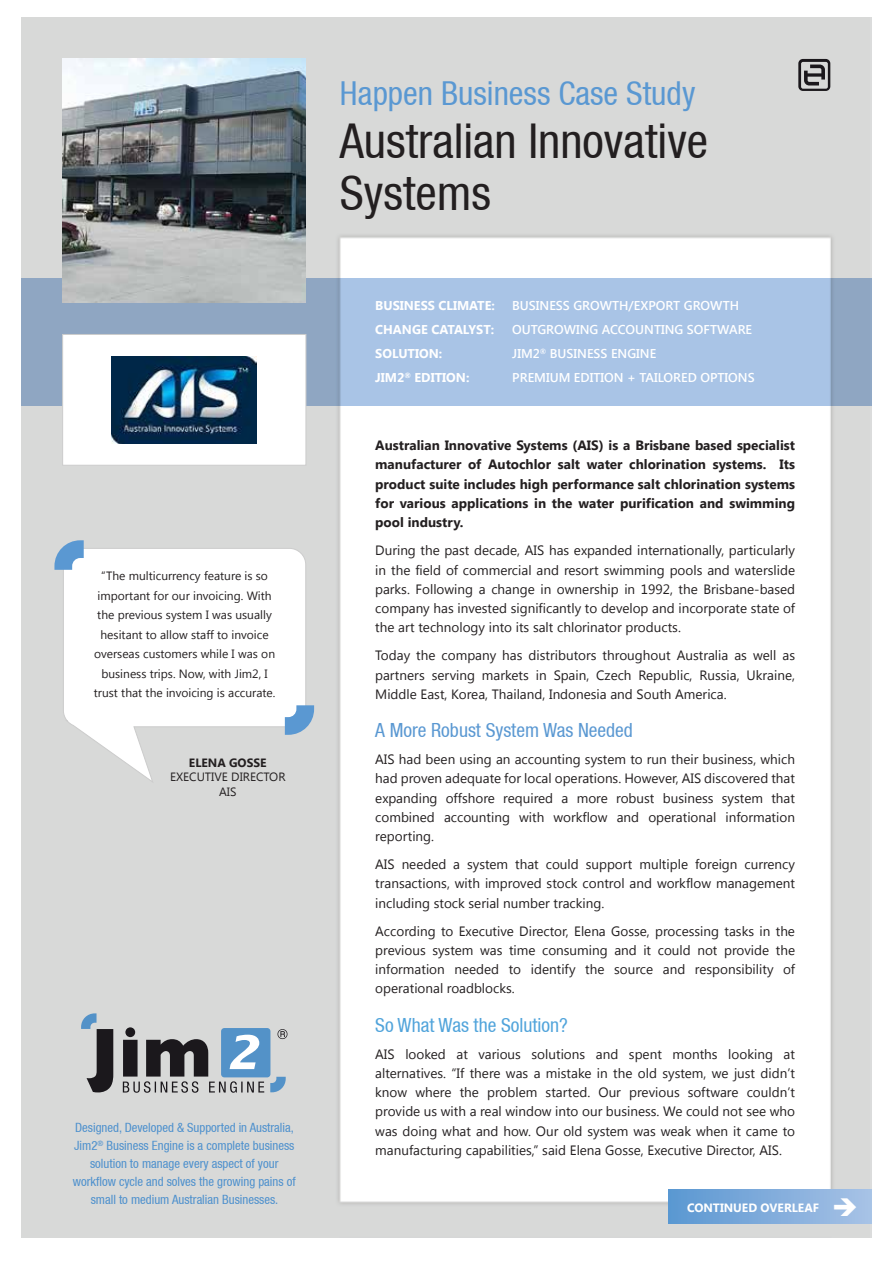
<style>
.page{position:relative;width:893px;height:1263px;background:#fff}
.page>*{position:absolute;margin:0;border:0;box-sizing:border-box;transform-origin:0 0}
.t1{font:condensed 48px/52.5px "Helvetica Neue LT";color:#231f20}
.t2{font:condensed 33px "Helvetica Neue LT";color:#5a98d2}
.t3{font:condensed 19.5px "Helvetica Neue LT";color:#5a98d2}
.t4{font:condensed 19.5px "Helvetica Neue LT";color:#51a4db}
.t5{font:13.5px/19.2px "Segoe UI";color:#231f20;text-align:justify}
.t6{font:700 13.5px/19.2px "Segoe UI";color:#231f20;text-align:justify}
.t7{font:condensed 12.75px/18px "Helvetica Neue LT";color:#4d90cd;text-align:center}
.t8{font:600 12.75px "Segoe UI";color:#fff}
.t9{font:700 12.75px "Segoe UI";color:#fff}
.t10{font:12px/19.5px "Segoe UI";color:#231f20;text-align:center}
.t11{font:700 12px "Segoe UI";color:#fff}
.t12{font:700 12px "Segoe UI";color:#231f20}
</style>
<div class="page">
<img style="left:21px;top:18px;width:851px;height:1220px">
<div style="left:221px;top:1028px;width:49px;height:49px;background:#5392c8;border-radius:3px"></div>
<svg style="left:270px;top:1077px;width:16px;height:15px"></svg>
<svg style="left:81px;top:1013px;width:32px;height:79px;background:#7d8085"></svg>
<svg style="left:277px;top:1029px;width:10px;height:10px"></svg>
<svg style="left:123px;top:1027px;width:141px;height:66px"></svg>
<svg style="left:21px;top:278px;width:851px;height:128px;background:#a2bbdc"></svg>
<div style="left:62px;top:334px;width:244px;height:131px;background:#fff;border:1px solid #ccc"></div>
<svg style="left:798px;top:59px;width:32px;height:32px"></svg>
<div style="left:668px;top:1189px;width:204px;height:35px;background:linear-gradient(to right,#5a97d1,#a8c2e6)"></div>
<svg style="left:63px;top:548px;width:243px;height:235px"></svg>
<svg style="left:54px;top:540px;width:30px;height:30px"></svg>
<svg style="left:285px;top:705px;width:29px;height:30px"></svg>
<img style="left:63px;top:59px;width:243px;height:243px">
<img style="left:112px;top:356px;width:145px;height:87px">
<p class="t10" style="left:94px;top:566px;width:183px">“The multicurrency feature is so important for our invoicing. With the previous system I was usually hesitant to allow staff to invoice overseas customers while I was on business trips. Now, with Jim2, I trust that the invoicing is accurate.</p>
<p class="t12" style="left:189px;top:754px;width:79px">ELENA GOSSE</p>
<p class="t10" style="left:170px;top:769px;width:117px;line-height:14.4px">EXECUTIVE DIRECTOR<br>AIS</p>
<p class="t7" style="left:73px;top:1118px;width:224px">Designed, Developed &amp; Supported in Australia, Jim2<sup>®</sup> Business Engine is a complete business solution to manage every aspect of your workflow cycle and solves the growing pains of small to medium Australian Businesses.</p>
<h2 class="t2" style="left:340px;top:74px;width:357px">Happen Business Case Study</h2>
<h1 class="t1" style="left:340px;top:114px;width:370px">Australian Innovative<br>Systems</h1>
<p class="t9" style="left:375px;top:296px;width:121px">BUSINESS CLIMATE:</p>
<p class="t8" style="left:512px;top:296px;width:228px">BUSINESS GROWTH/EXPORT GROWTH</p>
<p class="t9" style="left:375px;top:320px;width:120px">CHANGE CATALYST:</p>
<p class="t8" style="left:512px;top:320px;width:241px">OUTGROWING ACCOUNTING SOFTWARE</p>
<p class="t9" style="left:375px;top:344px;width:69px">SOLUTION:</p>
<p class="t8" style="left:512px;top:344px;width:146px">JIM2<sup>®</sup> BUSINESS ENGINE</p>
<p class="t9" style="left:375px;top:368px;width:96px">JIM2<sup>®</sup> EDITION:</p>
<p class="t8" style="left:512px;top:368px;width:244px">PREMIUM EDITION + TAILORED OPTIONS</p>
<p class="t6" style="left:375px;top:435px;width:421px">Australian Innovative Systems (AIS) is a Brisbane based specialist manufacturer of Autochlor salt water chlorination systems. Its product suite includes high performance salt chlorination systems for various applications in the water purification and swimming pool industry.</p>
<p class="t5" style="left:375px;top:540px;width:421px">During the past decade, AIS has expanded internationally, particularly in the field of commercial and resort swimming pools and waterslide parks. Following a change in ownership in 1992, the Brisbane-based company has invested significantly to develop and incorporate state of the art technology into its salt chlorinator products.</p>
<p class="t5" style="left:375px;top:645px;width:421px">Today the company has distributors throughout Australia as well as partners serving markets in Spain, Czech Republic, Russia, Ukraine, Middle East, Korea, Thailand, Indonesia and South America.</p>
<h3 class="t3" style="left:375px;top:719px;width:259px">A More Robust System Was Needed</h3>
<p class="t5" style="left:375px;top:749px;width:421px">AIS had been using an accounting system to run their business, which had proven adequate for local operations. However, AIS discovered that expanding offshore required a more robust business system that combined accounting with workflow and operational information reporting.</p>
<p class="t5" style="left:375px;top:854px;width:421px">AIS needed a system that could support multiple foreign currency transactions, with improved stock control and workflow management including stock serial number tracking.</p>
<p class="t5" style="left:375px;top:921px;width:421px">According to Executive Director, Elena Gosse, processing tasks in the previous system was time consuming and it could not provide the information needed to identify the source and responsibility of operational roadblocks.</p>
<h3 class="t4" style="left:375px;top:1014px;width:194px">So What Was the Solution?</h3>
<p class="t5" style="left:375px;top:1044px;width:421px">AIS looked at various solutions and spent months looking at alternatives. “If there was a mistake in the old system, we just didn’t know where the problem started. Our previous software couldn’t provide us with a real window into our business. We could not see who was doing what and how. Our old system was weak when it came to manufacturing capabilities,” said Elena Gosse, Executive Director, AIS.</p>
<p class="t11" style="left:687px;top:1199px;width:173px">CONTINUED OVERLEAF ➔</p>
</div>
